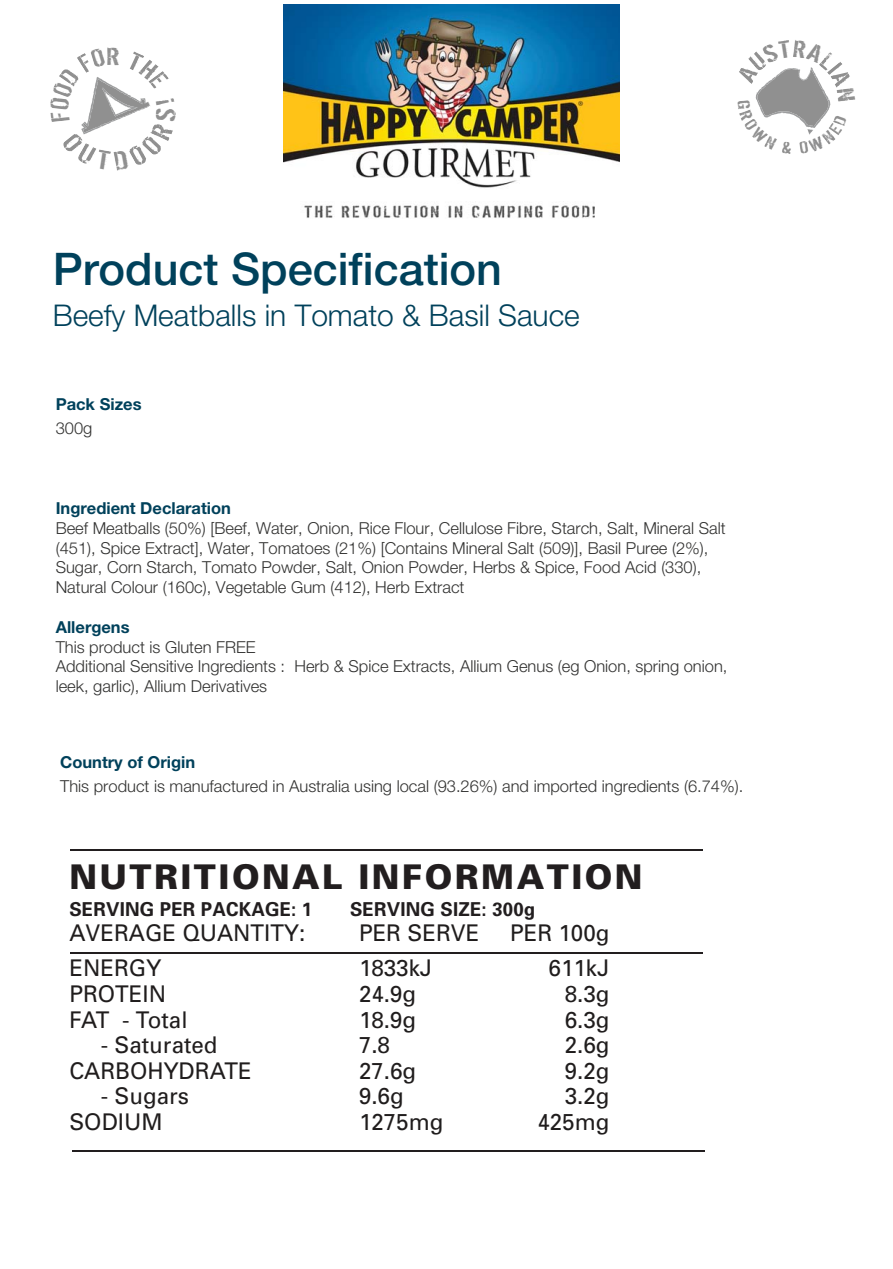
<style>
.page{position:relative;width:893px;height:1269px;background:#fff}
.page>*{position:absolute;margin:0;border:0;box-sizing:border-box;transform-origin:0 0}
.t1{font:500 45px "Helvetica Neue";color:#00415b}
.t2{font:900 34.05px "Univers";letter-spacing:.075em;color:#221e1f}
.t3{font:300 30px "Helvetica Neue";color:#00415b}
.t4{font:22.95px "Univers";color:#201d1d}
.t5{font:22.95px "Univers";letter-spacing:-.02em;color:#201d1d}
.t6{font:700 19.2px "Univers";letter-spacing:.01em;color:#221e1f}
.t7{font:300 16.5px/19.8px "Helvetica Neue";color:#323231}
.t8{font:700 16.5px "Helvetica Neue";color:#00415b}
</style>
<div class="page">
<img style="left:284px;top:5px;width:336px;height:213px">
<hr style="left:72px;top:1150px;width:633px;height:1px;background:#221e1f">
<hr style="left:70px;top:952px;width:633px;height:1px;background:#221e1f">
<hr style="left:70px;top:848px;width:633px;height:2px;background:#221e1f">
<svg style="left:81px;top:77px;width:69px;height:58px"></svg>
<svg style="left:755px;top:67px;width:81px;height:85px"></svg>
<h1 class="t1" style="left:53px;top:253px;width:451px">Product Specification</h1>
<h3 class="t3" style="left:53px;top:304px;width:529px">Beefy Meatballs in Tomato &amp; Basil Sauce</h3>
<p class="t8" style="left:56px;top:398px;width:87px">Pack Sizes</p>
<p class="t7" style="left:56px;top:420px;width:38px">300g</p>
<p class="t8" style="left:56px;top:502px;width:177px">Ingredient Declaration</p>
<p class="t7" style="left:56px;top:519px;width:671px">Beef Meatballs (50%) [Beef, Water, Onion, Rice Flour, Cellulose Fibre, Starch, Salt, Mineral Salt (451), Spice Extract], Water, Tomatoes (21%) [Contains Mineral Salt (509)], Basil Puree (2%), Sugar, Corn Starch, Tomato Powder, Salt, Onion Powder, Herbs &amp; Spice, Food Acid (330), Natural Colour (160c), Vegetable Gum (412), Herb Extract</p>
<p class="t8" style="left:56px;top:621px;width:75px">Allergens</p>
<p class="t7" style="left:56px;top:638px;width:673px">This product is Gluten FREE<br>Additional Sensitive Ingredients : Herb &amp; Spice Extracts, Allium Genus (eg Onion, spring onion, leek, garlic), Allium Derivatives</p>
<p class="t8" style="left:60px;top:756px;width:137px">Country of Origin</p>
<p class="t7" style="left:60px;top:778px;width:685px">This product is manufactured in Australia using local (93.26%) and imported ingredients (6.74%).</p>
<h2 class="t2" style="left:69px;top:863px;width:575px">NUTRITIONAL INFORMATION</h2>
<p class="t6" style="left:69px;top:901px;width:244px">SERVING PER PACKAGE: 1</p>
<p class="t6" style="left:350px;top:901px;width:187px">SERVING SIZE: 300g</p>
<h3 class="t4" style="left:69px;top:924px;width:237px">AVERAGE QUANTITY:</h3>
<h3 class="t4" style="left:359px;top:924px;width:122px">PER SERVE</h3>
<h3 class="t4" style="left:510px;top:924px;width:101px">PER 100g</h3>
<h3 class="t4" style="left:69px;top:959px;width:93px">ENERGY</h3>
<h3 class="t4" style="left:359px;top:959px;width:75px">1833kJ</h3>
<h3 class="t4" style="left:549px;top:959px;width:62px">611kJ</h3>
<h3 class="t4" style="left:69px;top:985px;width:98px">PROTEIN</h3>
<h3 class="t4" style="left:359px;top:985px;width:59px">24.9g</h3>
<h3 class="t4" style="left:565px;top:985px;width:46px">8.3g</h3>
<h3 class="t5" style="left:69px;top:1010px;width:120px">FAT - Total</h3>
<h3 class="t4" style="left:359px;top:1010px;width:59px">18.9g</h3>
<h3 class="t4" style="left:565px;top:1010px;width:46px">6.3g</h3>
<h3 class="t4" style="left:101px;top:1036px;width:118px">- Saturated</h3>
<h3 class="t4" style="left:359px;top:1036px;width:33px">7.8</h3>
<h3 class="t4" style="left:565px;top:1036px;width:46px">2.6g</h3>
<h3 class="t4" style="left:69px;top:1061px;width:184px">CARBOHYDRATE</h3>
<h3 class="t4" style="left:359px;top:1061px;width:59px">27.6g</h3>
<h3 class="t4" style="left:565px;top:1061px;width:46px">9.2g</h3>
<h3 class="t4" style="left:101px;top:1087px;width:90px">- Sugars</h3>
<h3 class="t4" style="left:359px;top:1087px;width:46px">9.6g</h3>
<h3 class="t4" style="left:565px;top:1087px;width:46px">3.2g</h3>
<h3 class="t4" style="left:69px;top:1112px;width:95px">SODIUM</h3>
<h3 class="t4" style="left:359px;top:1112px;width:86px">1275mg</h3>
<h3 class="t4" style="left:537px;top:1112px;width:74px">425mg</h3>
</div>
